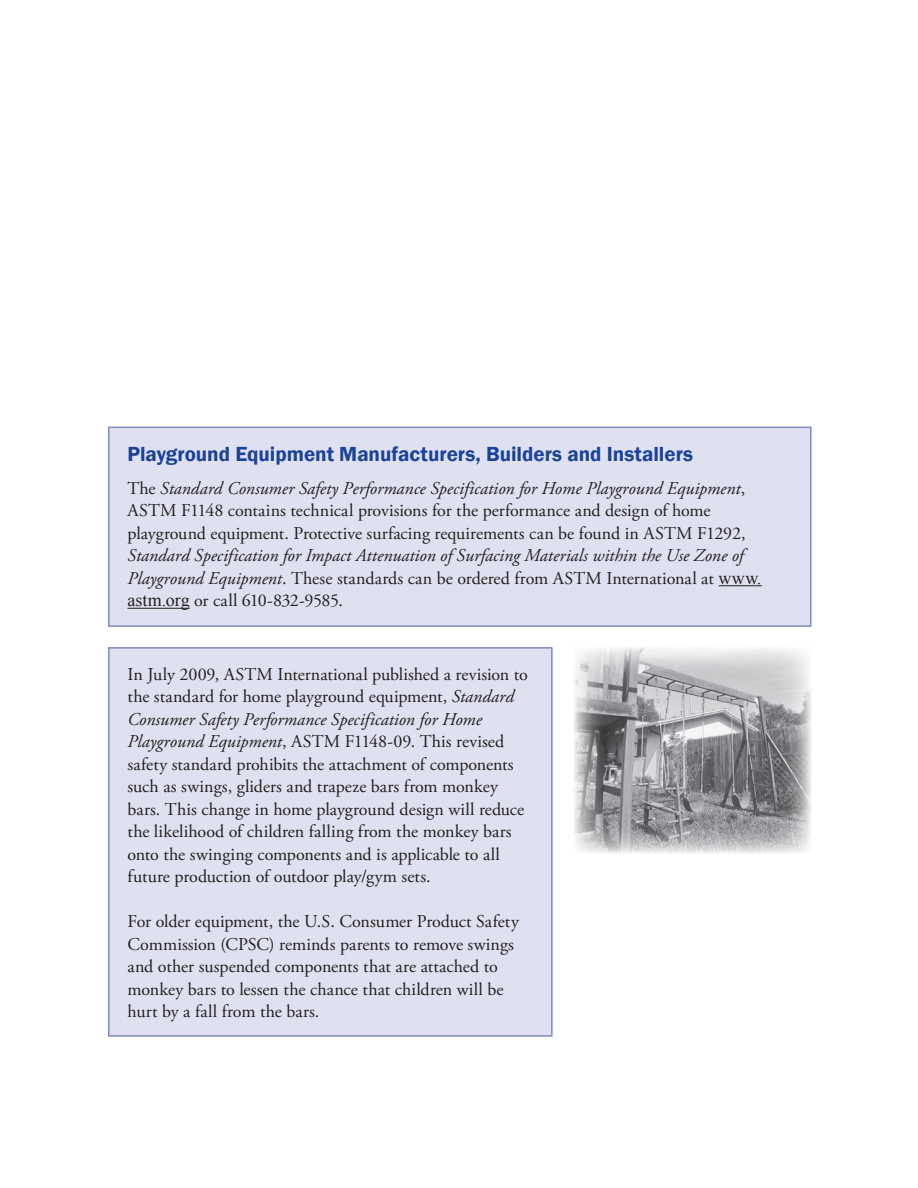
<style>
.page{position:relative;width:918px;height:1188px;background:#fff}
.page>*{position:absolute;margin:0;border:0;box-sizing:border-box;transform-origin:0 0}
.t1{font:600 21px "Franklin Gothic";color:#1b4299}
.t2{font:18px/22.5px "Adobe Garamond Pro";color:#231f20}
.t3{font:italic 18px/22.5px "Adobe Garamond Pro";color:#231f20}
.s1{font-style:italic}
.s2{font-style:normal}
.s3{font-family:"Times New Roman";font-style:normal}
</style>
<div class="page">
<div style="left:109px;top:427px;width:702px;height:199px;background:#dfe1f0"></div>
<hr style="left:719px;top:585px;width:43px;height:1px;background:#231f20">
<hr style="left:128px;top:608px;width:62px;height:1px;background:#231f20">
<div style="left:108px;top:427px;width:704px;height:200px;border:2px solid #8389c1"></div>
<div style="left:109px;top:648px;width:443px;height:388px;background:#dfe1f0"></div>
<div style="left:108px;top:647px;width:445px;height:390px;border:2px solid #8389c1"></div>
<img style="left:574px;top:647px;width:237px;height:207px">
<p class="t1" style="left:128px;top:441px;width:567px">Playground Equipment Manufacturers, Builders and Installers</p>
<p class="t2" style="left:128px;top:477px;width:620px">The <span class="s1">Standard Consumer Safety Performance Specification for Home Playground Equipment</span>,<br>ASTM F1148 contains technical provisions for the performance and design of home playground equipment. Protective surfacing requirements can be found in ASTM F1292,</p>
<p class="t3" style="left:128px;top:545px;width:635px">Standard Specification for Impact Attenuation of Surfacing Materials within the Use Zone of<br>Playground Equipment<span class="s2">. These standards can be ordered from ASTM International at</span> <span class="s3">www. astm.org</span> <span class="s2">or call 610-832-9585.</span></p>
<p class="t2" style="left:128px;top:663px;width:402px">In July 2009, ASTM International published a revision to the standard for home playground equipment, <span class="s1">Standard Consumer Safety Performance Specification for Home Playground Equipment</span>, ASTM F1148-09. This revised safety standard prohibits the attachment of components such as swings, gliders and trapeze bars from monkey bars. This change in home playground design will reduce the likelihood of children falling from the monkey bars onto the swinging components and is applicable to all future production of outdoor play/gym sets.</p>
<p class="t2" style="left:128px;top:911px;width:393px">For older equipment, the U.S. Consumer Product Safety Commission (CPSC) reminds parents to remove swings and other suspended components that are attached to monkey bars to lessen the chance that children will be hurt by a fall from the bars.</p>
</div>
